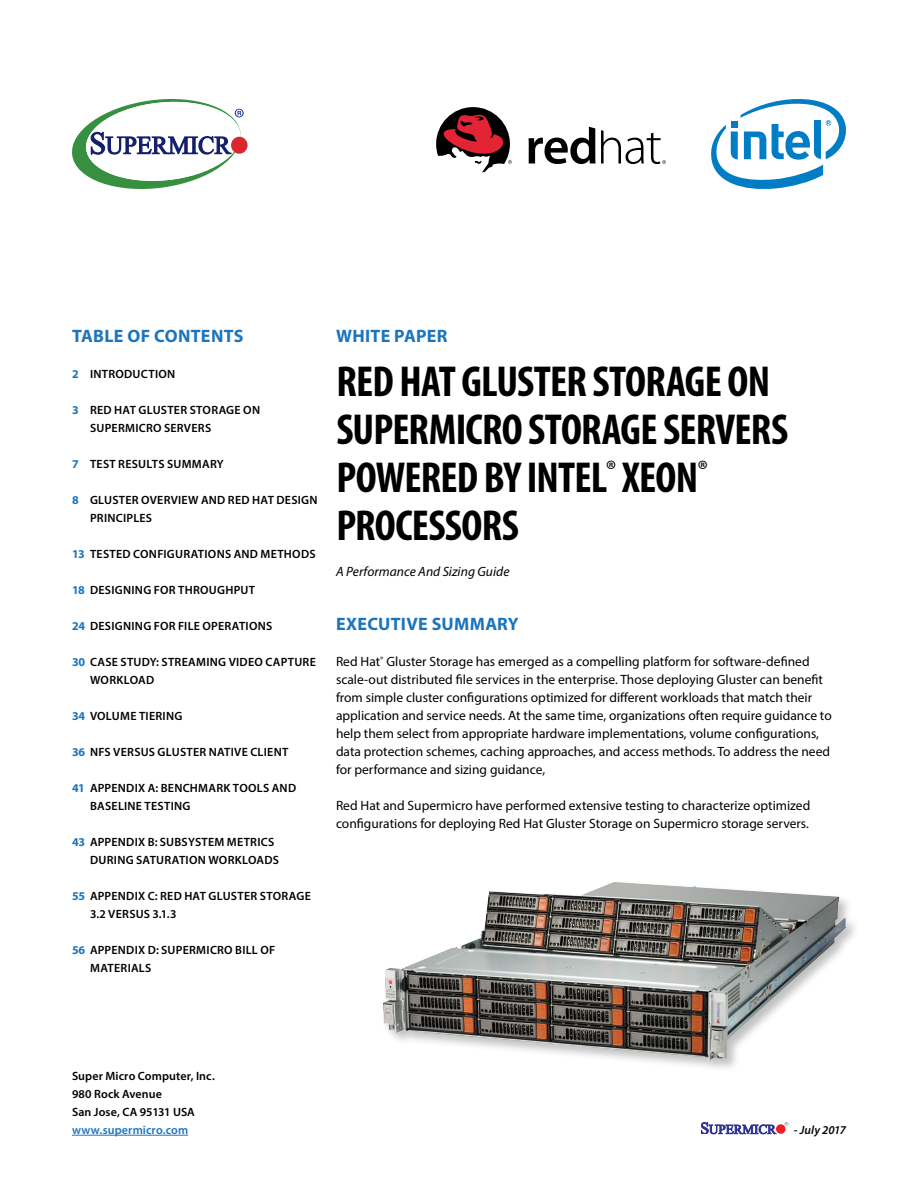
<style>
.page{position:relative;width:918px;height:1188px;background:#fff}
.page>*{position:absolute;margin:0;border:0;box-sizing:border-box;transform-origin:0 0}
.t1{font:700 condensed 43.5px/48px "Myriad Pro";letter-spacing:-.02em;color:#000}
.t2{font:700 18px "Myriad Pro";letter-spacing:.015em;color:#1c75bc}
.t3{font:13.5px/18px "Myriad Pro";color:#000}
.t4{font:italic 13.5px "Myriad Pro";color:#000}
.t5{font:600 12px/18px "Myriad Pro";letter-spacing:.02em;color:#000}
.t6{font:600 12px "Myriad Pro";letter-spacing:.01em;color:#1c75bc}
.t7{font:italic 600 12px "Myriad Pro";letter-spacing:.005em;color:#000}
.s1{font-weight:700;color:#1c75bc}
</style>
<div class="page">
<svg style="left:701px;top:1123px;width:75px;height:11px"></svg>
<div style="left:776px;top:1124px;width:10px;height:10px;background:#ed1d24;border-radius:50%"></div>
<svg style="left:785px;top:1122px;width:3px;height:4px"></svg>
<svg style="left:231px;top:137px;width:17px;height:17px"></svg>
<svg style="left:72px;top:99px;width:172px;height:90px"></svg>
<hr style="left:72px;top:1135px;width:116px;height:1px;background:#1c75bc">
<svg style="left:529px;top:127px;width:137px;height:37px"></svg>
<svg style="left:436px;top:107px;width:76px;height:66px"></svg>
<svg style="left:711px;top:99px;width:135px;height:90px"></svg>
<img style="left:383px;top:882px;width:463px;height:179px">
<h2 class="t2" style="left:72px;top:324px;width:173px">TABLE OF CONTENTS</h2>
<p class="t5" style="left:72px;top:365px;width:105px"><span class="s1">2</span> INTRODUCTION</p>
<p class="t5" style="left:90px;top:401px;width:171px;text-indent:-18px"><span class="s1">3</span> RED HAT GLUSTER STORAGE ON<br>SUPERMICRO SERVERS</p>
<p class="t5" style="left:72px;top:455px;width:153px"><span class="s1">7</span> TEST RESULTS SUMMARY</p>
<p class="t5" style="left:90px;top:491px;width:229px;text-indent:-18px"><span class="s1">8</span> GLUSTER OVERVIEW AND RED HAT DESIGN<br>PRINCIPLES</p>
<p class="t5" style="left:72px;top:545px;width:245px"><span class="s1">13</span> TESTED CONFIGURATIONS AND METHODS</p>
<p class="t5" style="left:72px;top:581px;width:185px"><span class="s1">18</span> DESIGNING FOR THROUGHPUT</p>
<p class="t5" style="left:72px;top:617px;width:202px"><span class="s1">24</span> DESIGNING FOR FILE OPERATIONS</p>
<p class="t5" style="left:90px;top:653px;width:227px;text-indent:-18px"><span class="s1">30</span> CASE STUDY: STREAMING VIDEO CAPTURE<br>WORKLOAD</p>
<p class="t5" style="left:72px;top:707px;width:112px"><span class="s1">34</span> VOLUME TIERING</p>
<p class="t5" style="left:72px;top:743px;width:218px"><span class="s1">36</span> NFS VERSUS GLUSTER NATIVE CLIENT</p>
<p class="t5" style="left:90px;top:779px;width:208px;text-indent:-18px"><span class="s1">41</span> APPENDIX A: BENCHMARK TOOLS AND<br>BASELINE TESTING</p>
<p class="t5" style="left:90px;top:833px;width:190px;text-indent:-18px"><span class="s1">43</span> APPENDIX B: SUBSYSTEM METRICS<br>DURING SATURATION WORKLOADS</p>
<p class="t5" style="left:90px;top:887px;width:222px;text-indent:-18px"><span class="s1">55</span> APPENDIX C: RED HAT GLUSTER STORAGE<br>3.2 VERSUS 3.1.3</p>
<p class="t5" style="left:90px;top:941px;width:187px;text-indent:-18px"><span class="s1">56</span> APPENDIX D: SUPERMICRO BILL OF<br>MATERIALS</p>
<h2 class="t2" style="left:336px;top:324px;width:113px">WHITE PAPER</h2>
<h1 class="t1" style="left:336px;top:357px;width:453px">RED HAT GLUSTER STORAGE ON<br>SUPERMICRO STORAGE SERVERS<br>POWERED BY INTEL<sup>®</sup> XEON<sup>®<br></sup>PROCESSORS</h1>
<p class="t4" style="left:336px;top:563px;width:175px">A Performance And Sizing Guide</p>
<h2 class="t2" style="left:336px;top:612px;width:184px">EXECUTIVE SUMMARY</h2>
<p class="t3" style="left:336px;top:652px;width:497px">Red Hat<sup>®</sup> Gluster Storage has emerged as a compelling platform for software-defined scale-out distributed file services in the enterprise. Those deploying Gluster can benefit from simple cluster configurations optimized for different workloads that match their application and service needs. At the same time, organizations often require guidance to help them select from appropriate hardware implementations, volume configurations, data protection schemes, caching approaches, and access methods. To address the need for performance and sizing guidance,</p>
<p class="t3" style="left:336px;top:796px;width:476px">Red Hat and Supermicro have performed extensive testing to characterize optimized configurations for deploying Red Hat Gluster Storage on Supermicro storage servers.</p>
<p class="t5" style="left:72px;top:1067px;width:144px">Super Micro Computer, Inc.<br>980 Rock Avenue<br>San Jose, CA 95131 USA</p>
<p class="t6" style="left:72px;top:1122px;width:118px">www.supermicro.com</p>
<p class="t7" style="left:794px;top:1122px;width:54px">- July 2017</p>
</div>
